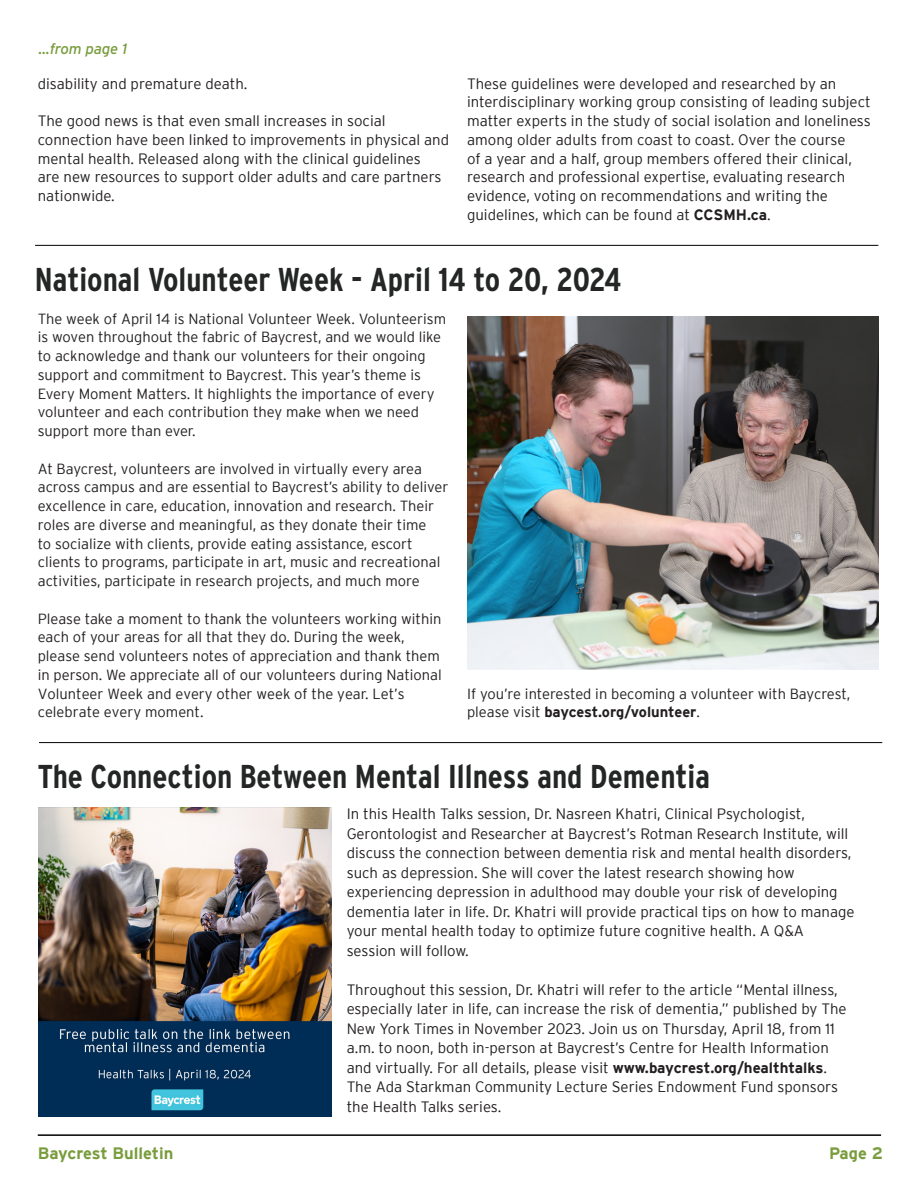
<style>
.page{position:relative;width:918px;height:1188px;background:#fff}
.page>*{position:absolute;margin:0;border:0;box-sizing:border-box;transform-origin:0 0}
.heading{font:700 33px "Interstate Condensed";color:#242626}
.t1{font:700 16.5px "Interstate";letter-spacing:-.01em;color:#799c3d}
.t2{font:300 15px/19.5px "Interstate";color:#231f20}
.body{font:italic 15px "Interstate";letter-spacing:-.01em;color:#799c3d}
.t3{font:300 14.7px/18.8px "Interstate";color:#231f20}
.s1{font-weight:700}
</style>
<div class="page">
<hr style="left:38px;top:1134px;width:843px;height:2px;background:#000">
<hr style="left:35px;top:245px;width:843px;height:1px;background:#000">
<hr style="left:39px;top:742px;width:843px;height:1px;background:#000">
<img style="left:467px;top:316px;width:411px;height:353px">
<img style="left:39px;top:807px;width:293px;height:309px">
<p class="body" style="left:39px;top:41px;width:90px">...from page 1</p>
<p class="t2" style="left:38px;top:73px;width:211px">disability and premature death.</p>
<p class="t2" style="left:38px;top:111px;width:413px;line-height:18.8px">The good news is that even small increases in social connection have been linked to improvements in physical and mental health. Released along with the clinical guidelines<br>are new resources to support older adults and care partners nationwide.</p>
<p class="t2" style="left:467px;top:74px;width:405px;line-height:18.8px">These guidelines were developed and researched by an interdisciplinary working group consisting of leading subject matter experts in the study of social isolation and loneliness among older adults from coast to coast. Over the course<br>of a year and a half, group members offered their clinical, research and professional expertise, evaluating research evidence, voting on recommendations and writing the guidelines, which can be found at <span class="s1">CCSMH.ca</span>.</p>
<p class="heading" style="left:35px;top:261px;width:588px">National Volunteer Week - April 14 to 20, 2024</p>
<p class="t3" style="left:38px;top:309px;width:410px">The week of April 14 is National Volunteer Week. Volunteerism is woven throughout the fabric of Baycrest, and we would like to acknowledge and thank our volunteers for their ongoing support and commitment to Baycrest. This year’s theme is Every Moment Matters. It highlights the importance of every volunteer and each contribution they make when we need support more than ever.</p>
<p class="t3" style="left:38px;top:459px;width:412px">At Baycrest, volunteers are involved in virtually every area across campus and are essential to Baycrest’s ability to deliver excellence in care, education, innovation and research. Their roles are diverse and meaningful, as they donate their time<br>to socialize with clients, provide eating assistance, escort clients to programs, participate in art, music and recreational activities, participate in research projects, and much more</p>
<p class="t3" style="left:38px;top:609px;width:406px">Please take a moment to thank the volunteers working within each of your areas for all that they do. During the week, please send volunteers notes of appreciation and thank them in person. We appreciate all of our volunteers during National Volunteer Week and every other week of the year. Let’s celebrate every moment.</p>
<p class="t3" style="left:467px;top:684px;width:385px">If you’re interested in becoming a volunteer with Baycrest, please visit <span class="s1">baycest.org/volunteer</span>.</p>
<p class="heading" style="left:38px;top:758px;width:674px">The Connection Between Mental Illness and Dementia</p>
<p class="t2" style="left:347px;top:804px;width:510px">In this Health Talks session, Dr. Nasreen Khatri, Clinical Psychologist, Gerontologist and Researcher at Baycrest’s Rotman Research Institute, will discuss the connection between dementia risk and mental health disorders, such as depression. She will cover the latest research showing how experiencing depression in adulthood may double your risk of developing dementia later in life. Dr. Khatri will provide practical tips on how to manage your mental health today to optimize future cognitive health. A Q&amp;A session will follow.</p>
<p class="t2" style="left:347px;top:980px;width:501px">Throughout this session, Dr. Khatri will refer to the article “Mental illness, especially later in life, can increase the risk of dementia,” published by The New York Times in November 2023. Join us on Thursday, April 18, from 11 a.m. to noon, both in-person at Baycrest’s Centre for Health Information and virtually. For all details, please visit <span class="s1">www.baycrest.org/healthtalks</span>.<br>The Ada Starkman Community Lecture Series Endowment Fund sponsors the Health Talks series.</p>
<p class="t1" style="left:38px;top:1144px;width:137px">Baycrest Bulletin</p>
<p class="t1" style="left:829px;top:1144px;width:55px">Page 2</p>
</div>
